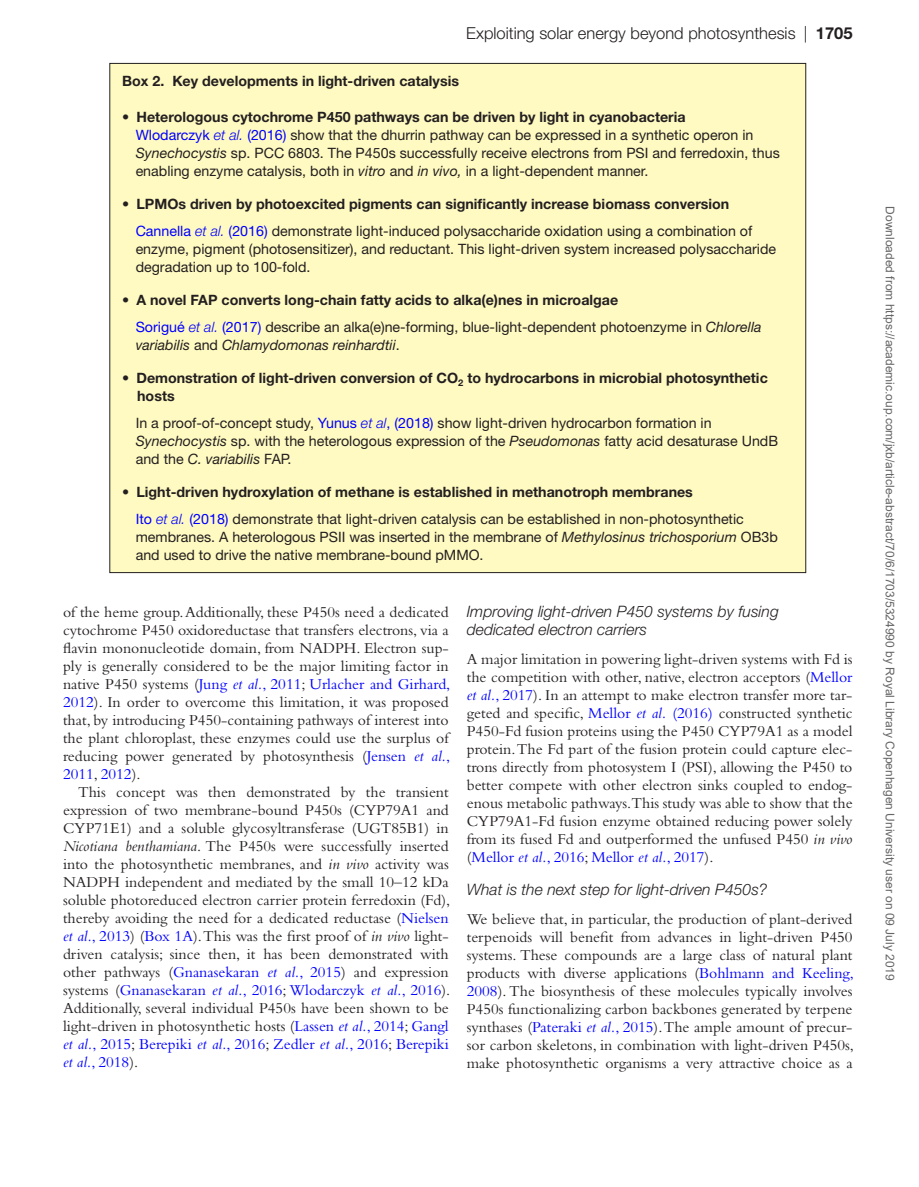
<style>
.page{position:relative;width:919px;height:1187px;background:#fff}
.page>*{position:absolute;margin:0;border:0;box-sizing:border-box;transform-origin:0 0}
.t1{font:300 16.5px "Helvetica Neue LT Std";color:#231f20}
.t2{font:15.75px/18px "Bembo Std";color:#231f20;text-align:justify}
.t3{font:italic 300 15.75px/18px "Helvetica Neue LT Std";color:#231f20}
.t4{font:14.25px/18px "Helvetica Neue LT Std";color:#231f20}
.t5{font:700 14.25px/27px "Helvetica Neue LT Std";color:#231f20}
.t6{font:italic 14.25px "Helvetica Neue LT Std";color:#231f20}
.t7{font:12px "Arial";color:#666}
.s1{font-weight:700}
.s2{color:#00f}
.s3{font-weight:300;font-style:italic;color:#00f}
.s4{font-style:italic}
.s5{font-weight:400;color:#00f}
.s6{font-weight:400}
.s7{font-weight:400;font-style:italic}
.s8{font-style:normal}
.s9{font-style:italic;color:#00f}
</style>
<div class="page">
<div style="left:110px;top:63px;width:695px;height:509px;background:#fffac1"></div>
<p class="t1" style="left:466px;top:23px;width:387px">Exploiting solar energy beyond photosynthesis | <span class="s1">1705</span></p>
<p class="t5" style="left:122px;top:67px;width:338px">Box 2. Key developments in light-driven catalysis</p>
<p class="t4" style="left:136px;top:108px;width:645px;text-indent:-13px"><span class="s1">• Heterologous cytochrome P450 pathways can be driven by light in cyanobacteria<br></span><span class="s2">Wlodarczyk</span> <span class="s3">et al.</span> <span class="s2">(2016)</span> show that the dhurrin pathway can be expressed in a synthetic operon in <span class="s4">Synechocystis</span> sp. PCC 6803. The P450s successfully receive electrons from PSI and ferredoxin, thus enabling enzyme catalysis, both in <span class="s4">vitro</span> and <span class="s4">in vivo,</span> in a light-dependent manner.</p>
<p class="t5" style="left:136px;top:190px;width:618px;text-indent:-13px">• LPMOs driven by photoexcited pigments can significantly increase biomass conversion<br><span class="s5">Cannella</span> <span class="s3">et al.</span> <span class="s5">(2016)</span> <span class="s6">demonstrate light-induced polysaccharide oxidation using a combination of</span></p>
<p class="t4" style="left:136px;top:240px;width:642px">enzyme, pigment (photosensitizer), and reductant. This light-driven system increased polysaccharide degradation up to 100-fold.</p>
<p class="t5" style="left:136px;top:286px;width:627px;text-indent:-13px">• A novel FAP converts long-chain fatty acids to alka(e)nes in microalgae<br><span class="s5">Sorigué</span> <span class="s3">et al.</span> <span class="s5">(2017)</span> <span class="s6">describe an alka(e)ne-forming, blue-light-dependent photoenzyme in</span> <span class="s7">Chlorella</span></p>
<p class="t6" style="left:136px;top:336px;width:266px">variabilis <span class="s8">and</span> Chlamydomonas reinhardtii<span class="s8">.</span></p>
<p class="t5" style="left:137px;top:369px;width:632px;line-height:18px;text-indent:-15px">• Demonstration of light-driven conversion of CO<sub>2</sub> to hydrocarbons in microbial photosynthetic hosts</p>
<p class="t4" style="left:136px;top:414px;width:644px">In a proof-of-concept study, <span class="s2">Yunus</span> <span class="s3">et al</span><span class="s2">, (2018)</span> show light-driven hydrocarbon formation in<br><span class="s4">Synechocystis</span> sp. with the heterologous expression of the <span class="s4">Pseudomonas</span> fatty acid desaturase UndB and the <span class="s4">C. variabilis</span> FAP.</p>
<p class="t4" style="left:136px;top:478px;width:609px;line-height:27px;text-indent:-13px"><span class="s1">• Light-driven hydroxylation of methane is established in methanotroph membranes<br></span><span class="s2">Ito</span> <span class="s3">et al.</span> <span class="s2">(2018)</span> demonstrate that light-driven catalysis can be established in non-photosynthetic</p>
<p class="t4" style="left:136px;top:528px;width:643px">membranes. A heterologous PSII was inserted in the membrane of <span class="s4">Methylosinus trichosporium</span> OB3b and used to drive the native membrane-bound pMMO.</p>
<p class="t2" style="left:63px;top:602px;width:389px">of the heme group. Additionally, these P450s need a dedicated cytochrome P450 oxidoreductase that transfers electrons, via a flavin mononucleotide domain, from NADPH. Electron sup&shy;ply is generally considered to be the major limiting factor in native P450 systems (<span class="s2">Jung</span> <span class="s9">et al.</span><span class="s2">, 2011</span>; <span class="s2">Urlacher and Girhard, 2012</span>). In order to overcome this limitation, it was proposed that, by introducing P450-containing pathways of interest into the plant chloroplast, these enzymes could use the surplus of reducing power generated by photosynthesis (<span class="s2">Jensen</span> <span class="s9">et al.</span><span class="s2">, 2011</span>, <span class="s2">2012</span>).</p>
<p class="t2" style="left:63px;top:782px;width:389px;text-indent:15px">This concept was then demonstrated by the transient expression of two membrane-bound P450s (CYP79A1 and CYP71E1) and a soluble glycosyltransferase (UGT85B1) in <span class="s4">Nicotiana benthamiana</span>. The P450s were successfully inserted into the photosynthetic membranes, and <span class="s4">in vivo</span> activity was NADPH independent and mediated by the small 10–12 kDa soluble photoreduced electron carrier protein ferredoxin (Fd), thereby avoiding the need for a dedicated reductase (<span class="s2">Nielsen </span><span class="s9">et al.</span><span class="s2">, 2013</span>) (<span class="s2">Box 1A</span>). This was the first proof of <span class="s4">in vivo</span> light&shy;driven catalysis; since then, it has been demonstrated with other pathways (<span class="s2">Gnanasekaran</span> <span class="s9">et al.</span><span class="s2">, 2015</span>) and expression systems (<span class="s2">Gnanasekaran</span> <span class="s9">et al.</span><span class="s2">, 2016</span>; <span class="s2">Wlodarczyk</span> <span class="s9">et al.</span><span class="s2">, 2016</span>).<br>Additionally, several individual P450s have been shown to be light-driven in photosynthetic hosts (<span class="s2">Lassen</span> <span class="s9">et al.</span><span class="s2">, 2014</span>; <span class="s2">Gangl </span><span class="s9">et al.</span><span class="s2">, 2015</span>; <span class="s2">Berepiki</span> <span class="s9">et al.</span><span class="s2">, 2016</span>; <span class="s2">Zedler</span> <span class="s9">et al.</span><span class="s2">, 2016</span>; <span class="s2">Berepiki </span><span class="s9">et al.</span><span class="s2">, 2018</span>).</p>
<p class="t3" style="left:466px;top:602px;width:313px">Improving light-driven P450 systems by fusing dedicated electron carriers</p>
<p class="t2" style="left:466px;top:649px;width:387px">A major limitation in powering light-driven systems with Fd is the competition with other, native, electron acceptors (<span class="s2">Mellor </span><span class="s9">et al.</span><span class="s2">, 2017</span>). In an attempt to make electron transfer more tar&shy;geted and specific, <span class="s2">Mellor</span> <span class="s9">et al.</span> <span class="s2">(2016)</span> constructed synthetic P450-Fd fusion proteins using the P450 CYP79A1 as a model protein. The Fd part of the fusion protein could capture elec&shy;trons directly from photosystem I (PSI), allowing the P450 to better compete with other electron sinks coupled to endog&shy;enous metabolic pathways.This study was able to show that the CYP79A1-Fd fusion enzyme obtained reducing power solely from its fused Fd and outperformed the unfused P450 <span class="s4">in vivo </span>(<span class="s2">Mellor</span> <span class="s9">et al.</span><span class="s2">, 2016</span>; <span class="s2">Mellor</span> <span class="s9">et al.</span><span class="s2">, 2017</span>).</p>
<p class="t3" style="left:466px;top:880px;width:302px">What is the next step for light-driven P450s?</p>
<p class="t2" style="left:466px;top:909px;width:389px">We believe that, in particular, the production of plant-derived terpenoids will benefit from advances in light-driven P450 systems. These compounds are a large class of natural plant products with diverse applications (<span class="s2">Bohlmann and Keeling, 2008</span>). The biosynthesis of these molecules typically involves P450s functionalizing carbon backbones generated by terpene synthases (<span class="s2">Pateraki</span> <span class="s9">et al.</span><span class="s2">, 2015</span>). The ample amount of precur&shy;sor carbon skeletons, in combination with light-driven P450s, make photosynthetic organisms a very attractive choice as a</p>
<p class="t7" style="left:894px;top:206px;width:775px;rotate:90deg">Downloaded from https://academic.oup.com/jxb/article-abstract/70/6/1703/5324990 by Royal Library Copenhagen University user on 09 July 2019</p>
</div>
